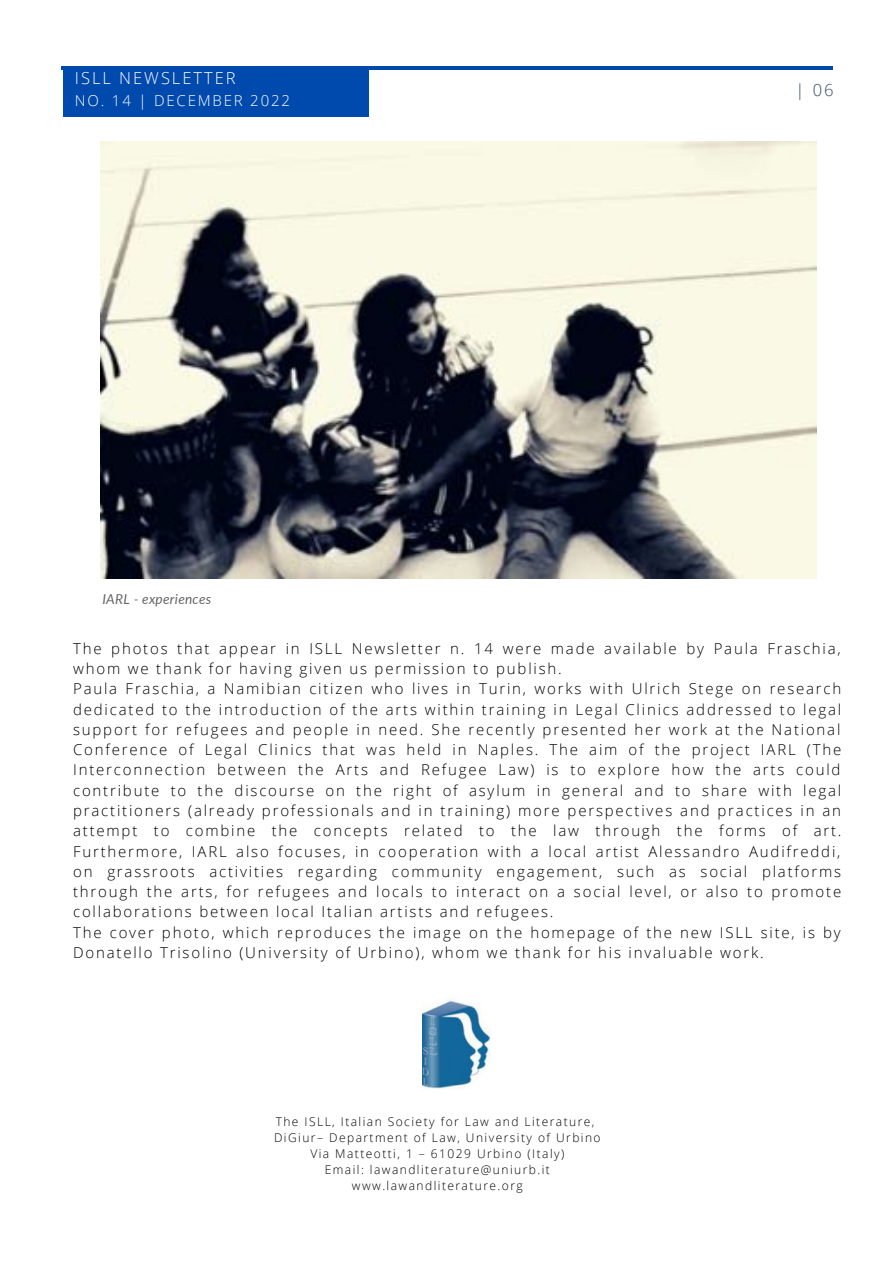
<style>
.page{position:relative;width:894px;height:1264px;background:#fff}
.page>*{position:absolute;margin:0;border:0;box-sizing:border-box;transform-origin:0 0}
.t1{font:300 16.5px "Open Sans";letter-spacing:.12em;color:#fff}
.t2{font:300 16.5px "Open Sans";color:#364d62}
.t3{font:300 15px/20.2px "Open Sans";letter-spacing:.12em;color:#000}
.t4{font:300 15px "Open Sans";letter-spacing:.12em;color:#fff}
.t5{font:italic 13.65px "Lato";letter-spacing:.02em;color:#666}
.t6{font:300 12px/16px "Open Sans";letter-spacing:.12em;color:#000;text-align:center}
</style>
<div class="page">
<hr style="left:61px;top:66px;width:771px;height:4px;background:#004aad">
<div style="left:63px;top:70px;width:306px;height:47px;background:#004aad"></div>
<img style="left:422px;top:999px;width:69px;height:90px">
<img style="left:100px;top:142px;width:715px;height:437px">
<p class="t1" style="left:75px;top:66px;width:162px">ISLL NEWSLETTER</p>
<p class="t4" style="left:75px;top:89px;width:216px">NO. 14 | DECEMBER 2022</p>
<p class="t5" style="left:102px;top:590px;width:110px">IARL - experiences</p>
<p class="t2" style="left:795px;top:79px;width:40px">| 06</p>
<p class="t3" style="left:73px;top:637px;width:769px">The photos that appear in ISLL Newsletter n. 14 were made available by Paula Fraschia, whom we thank for having given us permission to publish.<br>Paula Fraschia, a Namibian citizen who lives in Turin, works with Ulrich Stege on research dedicated to the introduction of the arts within training in Legal Clinics addressed to legal support for refugees and people in need. She recently presented her work at the National Conference of Legal Clinics that was held in Naples. The aim of the project IARL (The Interconnection between the Arts and Refugee Law) is to explore how the arts could contribute to the discourse on the right of asylum in general and to share with legal practitioners (already professionals and in training) more perspectives and practices in an attempt to combine the concepts related to the law through the forms of art.<br>Furthermore, IARL also focuses, in cooperation with a local artist Alessandro Audifreddi, on grassroots activities regarding community engagement, such as social platforms through the arts, for refugees and locals to interact on a social level, or also to promote collaborations between local Italian artists and refugees.<br>The cover photo, which reproduces the image on the homepage of the new ISLL site, is by Donatello Trisolino (University of Urbino), whom we thank for his invaluable work.</p>
<p class="t6" style="left:274px;top:1112px;width:328px">The ISLL, Italian Society for Law and Literature, DiGiur– Department of Law, University of Urbino Via Matteotti, 1 – 61029 Urbino (Italy)<br>Email: lawandliterature@uniurb.it www.lawandliterature.org</p>
</div>
